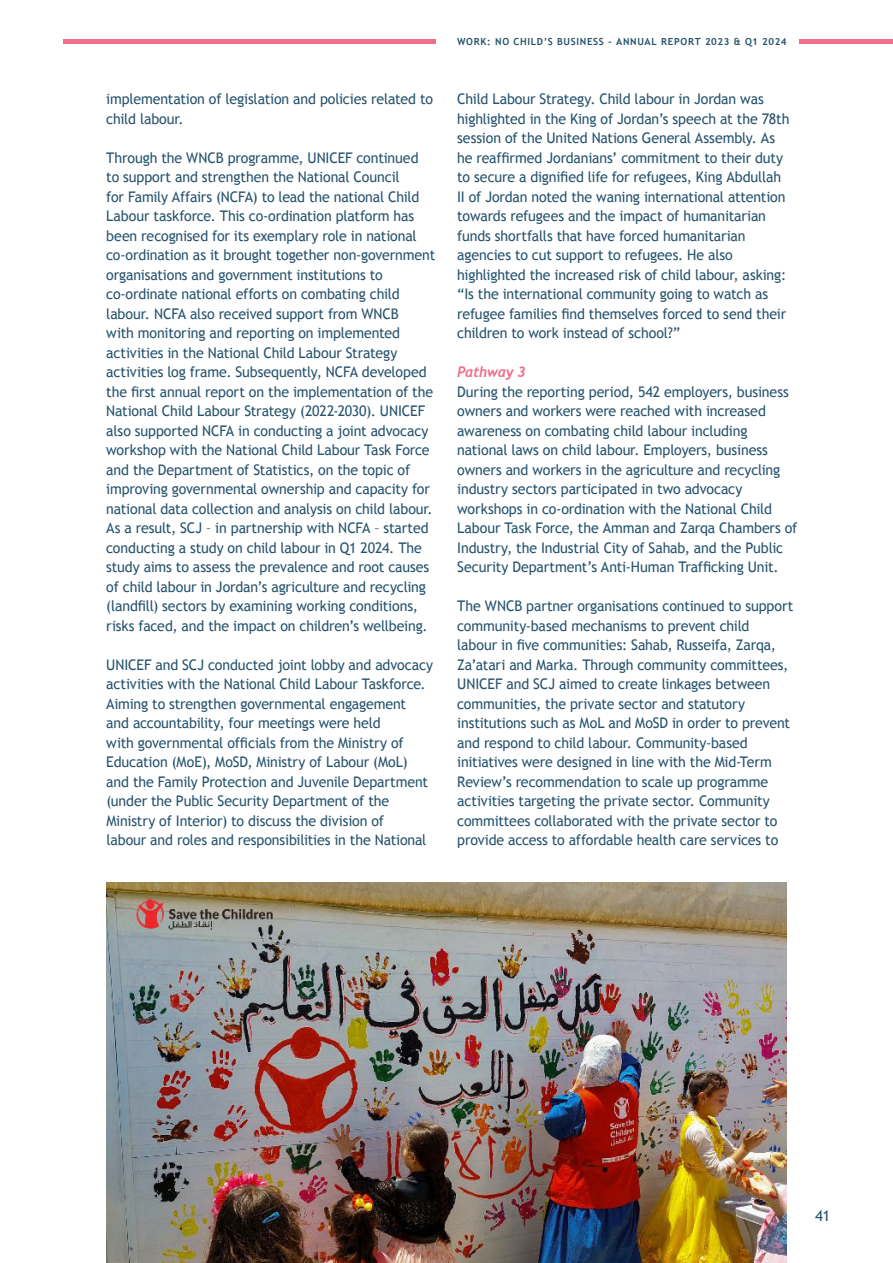
<style>
.page{position:relative;width:893px;height:1263px;background:#fff}
.page>*{position:absolute;margin:0;border:0;box-sizing:border-box;transform-origin:0 0}
.t1{font:15px "Trebuchet MS";color:#26536d}
.t2{font:14.7px/19.5px "Trebuchet MS";letter-spacing:-.01em;color:#26536d}
.t3{font:italic 700 14.7px "Trebuchet";letter-spacing:-.025em;color:#f16f8a}
.t4{font:700 9.75px "Trebuchet MS";letter-spacing:.07em;color:#26536d}
</style>
<div class="page">
<div style="left:64px;top:39px;width:372px;height:5px;background:#f16f8a"></div>
<div style="left:799px;top:39px;width:94px;height:5px;background:#f16f8a"></div>
<img style="left:106px;top:882px;width:681px;height:381px">
<p class="t2" style="left:106px;top:90px;width:328px">implementation of legislation and policies related to child labour.</p>
<p class="t2" style="left:106px;top:148px;width:331px">Through the WNCB programme, UNICEF continued<br>to support and strengthen the National Council<br>for Family Affairs (NCFA) to lead the national Child Labour taskforce. This co-ordination platform has been recognised for its exemplary role in national co-ordination as it brought together non-government organisations and government institutions to co-ordinate national efforts on combating child labour. NCFA also received support from WNCB<br>with monitoring and reporting on implemented activities in the National Child Labour Strategy activities log frame. Subsequently, NCFA developed the first annual report on the implementation of the National Child Labour Strategy (2022-2030). UNICEF also supported NCFA in conducting a joint advocacy workshop with the National Child Labour Task Force and the Department of Statistics, on the topic of improving governmental ownership and capacity for national data collection and analysis on child labour.<br>As a result, SCJ – in partnership with NCFA – started conducting a study on child labour in Q1 2024. The study aims to assess the prevalence and root causes of child labour in Jordan’s agriculture and recycling (landfill) sectors by examining working conditions, risks faced, and the impact on children’s wellbeing.</p>
<p class="t2" style="left:106px;top:655px;width:328px">UNICEF and SCJ conducted joint lobby and advocacy activities with the National Child Labour Taskforce.<br>Aiming to strengthen governmental engagement<br>and accountability, four meetings were held<br>with governmental officials from the Ministry of Education (MoE), MoSD, Ministry of Labour (MoL) and the Family Protection and Juvenile Department (under the Public Security Department of the Ministry of Interior) to discuss the division of<br>labour and roles and responsibilities in the National</p>
<p class="t4" style="left:457px;top:36px;width:331px">WORK: NO CHILD’S BUSINESS - ANNUAL REPORT 2023 &amp; Q1 2024</p>
<p class="t2" style="left:457px;top:89px;width:334px">Child Labour Strategy. Child labour in Jordan was highlighted in the King of Jordan’s speech at the 78th session of the United Nations General Assembly. As he reaffirmed Jordanians’ commitment to their duty to secure a dignified life for refugees, King Abdullah II of Jordan noted the waning international attention towards refugees and the impact of humanitarian funds shortfalls that have forced humanitarian agencies to cut support to refugees. He also highlighted the increased risk of child labour, asking: “Is the international community going to watch as refugee families find themselves forced to send their children to work instead of school?”</p>
<p class="t3" style="left:457px;top:363px;width:70px">Pathway 3</p>
<p class="t2" style="left:457px;top:382px;width:342px">During the reporting period, 542 employers, business owners and workers were reached with increased awareness on combating child labour including national laws on child labour. Employers, business owners and workers in the agriculture and recycling industry sectors participated in two advocacy workshops in co-ordination with the National Child Labour Task Force, the Amman and Zarqa Chambers of Industry, the Industrial City of Sahab, and the Public Security Department’s Anti-Human Trafficking Unit.</p>
<p class="t2" style="left:457px;top:596px;width:338px">The WNCB partner organisations continued to support community-based mechanisms to prevent child<br>labour in five communities: Sahab, Russeifa, Zarqa, Za’atari and Marka. Through community committees, UNICEF and SCJ aimed to create linkages between communities, the private sector and statutory institutions such as MoL and MoSD in order to prevent and respond to child labour. Community-based initiatives were designed in line with the Mid-Term Review’s recommendation to scale up programme activities targeting the private sector. Community committees collaborated with the private sector to provide access to affordable health care services to</p>
<p class="t1" style="left:815px;top:1207px;width:17px">41</p>
</div>
